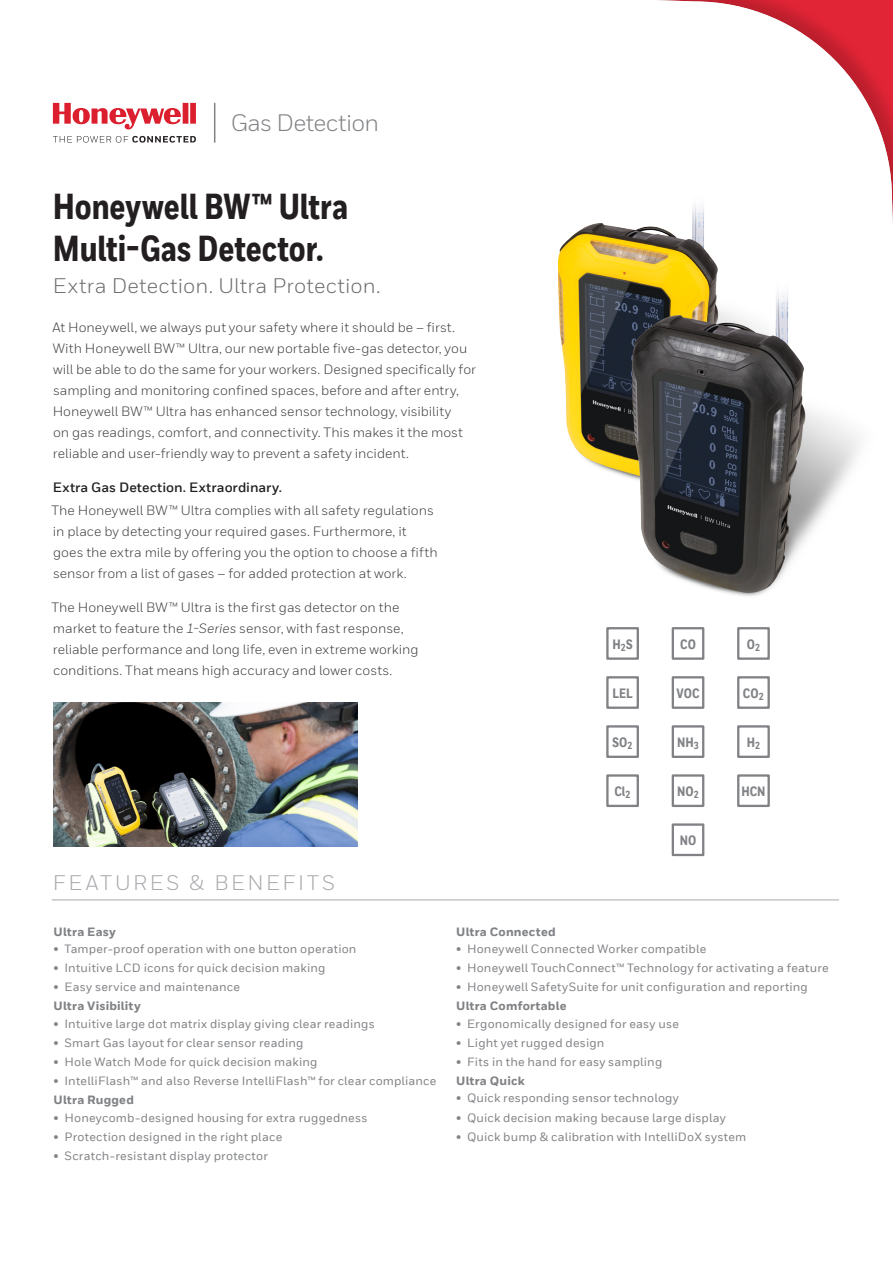
<style>
.page{position:relative;width:893px;height:1263px;background:#fff}
.page>*{position:absolute;margin:0;border:0;box-sizing:border-box;transform-origin:0 0}
.Datasheet__Title_1{font:800 36px/42px "Honeywell Cond TT";letter-spacing:-.005em;color:#231f20}
.t1{font:23.7px "Honeywell Sans TT";letter-spacing:-.025em;color:#808285}
.Datasheet__Title_2_1{font:21px "Honeywell Sans TT";letter-spacing:.015em;color:#6c6d70}
.Datasheet__Sidebar_H{font:21px "Honeywell Sans TT";letter-spacing:.135em;color:#a8a9ad}
.Body__9_14_pt{font:13.5px/21px "Honeywell Sans TT";color:#3e3e3f}
.Gas_List_Icons{font:800 13.5px "Honeywell Cond TT";letter-spacing:.005em;color:#808285}
.Body__Heading__9_14{font:700 13.5px "Honeywell Sans TT";letter-spacing:.005em;color:#231f20}
.t2{font:500 12px "Honeywell Sans TT";letter-spacing:.015em;color:#808285}
.Datasheet__Sidebar_B{font:800 12px "Honeywell Sans TT";letter-spacing:.015em;color:#808285}
.s1{font-style:italic}
</style>
<div class="page">
<svg style="left:53px;top:103px;width:143px;height:27px"></svg>
<svg style="left:53px;top:136px;width:143px;height:7px"></svg>
<hr style="left:214px;top:103px;width:1px;height:40px;background:#808285">
<img style="left:557px;top:160px;width:336px;height:474px">
<div style="left:672px;top:823px;width:32px;height:33px;border:2px solid #808285"></div>
<div style="left:606px;top:725px;width:33px;height:33px;border:2px solid #808285"></div>
<div style="left:737px;top:725px;width:33px;height:33px;border:2px solid #808285"></div>
<div style="left:672px;top:725px;width:32px;height:33px;border:2px solid #808285"></div>
<div style="left:606px;top:774px;width:33px;height:33px;border:2px solid #808285"></div>
<div style="left:737px;top:774px;width:33px;height:33px;border:2px solid #808285"></div>
<div style="left:672px;top:774px;width:32px;height:33px;border:2px solid #808285"></div>
<div style="left:606px;top:627px;width:33px;height:33px;border:2px solid #808285"></div>
<div style="left:737px;top:627px;width:33px;height:33px;border:2px solid #808285"></div>
<div style="left:672px;top:627px;width:32px;height:33px;border:2px solid #808285"></div>
<div style="left:606px;top:676px;width:33px;height:33px;border:2px solid #808285"></div>
<div style="left:737px;top:676px;width:33px;height:33px;border:2px solid #808285"></div>
<div style="left:672px;top:676px;width:32px;height:33px;border:2px solid #808285"></div>
<img style="left:53px;top:702px;width:304px;height:144px">
<hr style="left:52px;top:899px;width:787px;height:1px;background:#a8a9ad">
<h2 class="t1" style="left:231px;top:109px;width:150px">Gas Detection</h2>
<p class="Datasheet__Title_1" style="left:53px;top:187px;width:297px">Honeywell BW™ Ultra<br>Multi-Gas Detector.</p>
<p class="Datasheet__Title_2_1" style="left:53px;top:274px;width:329px">Extra Detection. Ultra Protection.</p>
<p class="Body__9_14_pt" style="left:52px;top:316px;width:425px">At Honeywell, we always put your safety where it should be – first.<br>With Honeywell BW™ Ultra, our new portable five-gas detector, you will be able to do the same for your workers. Designed specifically for sampling and monitoring confined spaces, before and after entry, Honeywell BW™ Ultra has enhanced sensor technology, visibility<br>on gas readings, comfort, and connectivity. This makes it the most reliable and user-friendly way to prevent a safety incident.</p>
<p class="Body__Heading__9_14" style="left:53px;top:479px;width:231px">Extra Gas Detection. Extraordinary.</p>
<p class="Body__9_14_pt" style="left:51px;top:499px;width:388px">The Honeywell BW™ Ultra complies with all safety regulations in place by detecting your required gases. Furthermore, it goes the extra mile by offering you the option to choose a fifth sensor from a list of gases – for added protection at work.</p>
<p class="Body__9_14_pt" style="left:51px;top:597px;width:369px">The Honeywell BW™ Ultra is the first gas detector on the market to feature the <span class="s1">1‑Series</span> sensor, with fast response, reliable performance and long life, even in extreme working conditions. That means high accuracy and lower costs.</p>
<p class="Gas_List_Icons" style="left:612px;top:636px;width:22px">H<sub>2</sub>S</p>
<p class="Gas_List_Icons" style="left:680px;top:636px;width:17px">CO</p>
<p class="Gas_List_Icons" style="left:747px;top:636px;width:15px">O<sub>2</sub></p>
<p class="Gas_List_Icons" style="left:612px;top:685px;width:22px">LEL</p>
<p class="Gas_List_Icons" style="left:677px;top:685px;width:24px">VOC</p>
<p class="Gas_List_Icons" style="left:743px;top:685px;width:23px">CO<sub>2</sub></p>
<p class="Gas_List_Icons" style="left:612px;top:734px;width:22px">SO<sub>2</sub></p>
<p class="Gas_List_Icons" style="left:677px;top:734px;width:23px">NH<sub>3</sub></p>
<p class="Gas_List_Icons" style="left:747px;top:734px;width:15px">H<sub>2</sub></p>
<p class="Gas_List_Icons" style="left:614px;top:783px;width:18px">Cl<sub>2</sub></p>
<p class="Gas_List_Icons" style="left:677px;top:783px;width:23px">NO<sub>2</sub></p>
<p class="Gas_List_Icons" style="left:741px;top:783px;width:26px">HCN</p>
<p class="Gas_List_Icons" style="left:680px;top:832px;width:18px">NO</p>
<p class="Datasheet__Sidebar_H" style="left:53px;top:870px;width:284px">FEATURES &amp; BENEFITS</p>
<p class="Datasheet__Sidebar_B" style="left:54px;top:924px;width:64px">Ultra Easy</p>
<p class="t2" style="left:54px;top:941px;width:304px">• Tamper-proof operation with one button operation</p>
<p class="t2" style="left:54px;top:961px;width:273px">• Intuitive LCD icons for quick decision making</p>
<p class="t2" style="left:54px;top:980px;width:188px">• Easy service and maintenance</p>
<p class="Datasheet__Sidebar_B" style="left:54px;top:999px;width:89px">Ultra Visibility</p>
<p class="t2" style="left:54px;top:1016px;width:323px">• Intuitive large dot matrix display giving clear readings</p>
<p class="t2" style="left:54px;top:1035px;width:251px">• Smart Gas layout for clear sensor reading</p>
<p class="t2" style="left:54px;top:1054px;width:265px">• Hole Watch Mode for quick decision making</p>
<p class="t2" style="left:54px;top:1074px;width:384px">• IntelliFlash™ and also Reverse IntelliFlash™ for clear compliance</p>
<p class="Datasheet__Sidebar_B" style="left:54px;top:1093px;width:82px">Ultra Rugged</p>
<p class="t2" style="left:54px;top:1110px;width:315px">• Honeycomb-designed housing for extra ruggedness</p>
<p class="t2" style="left:54px;top:1129px;width:230px">• Protection designed in the right place</p>
<p class="t2" style="left:54px;top:1148px;width:216px">• Scratch-resistant display protector</p>
<p class="Datasheet__Sidebar_B" style="left:456px;top:924px;width:101px">Ultra Connected</p>
<p class="t2" style="left:456px;top:941px;width:252px">• Honeywell Connected Worker compatible</p>
<p class="t2" style="left:456px;top:961px;width:374px">• Honeywell TouchConnect™ Technology for activating a feature</p>
<p class="t2" style="left:456px;top:980px;width:353px">• Honeywell SafetySuite for unit configuration and reporting</p>
<p class="Datasheet__Sidebar_B" style="left:456px;top:999px;width:112px">Ultra Comfortable</p>
<p class="t2" style="left:456px;top:1016px;width:224px">• Ergonomically designed for easy use</p>
<p class="t2" style="left:456px;top:1035px;width:150px">• Light yet rugged design</p>
<p class="t2" style="left:456px;top:1054px;width:208px">• Fits in the hand for easy sampling</p>
<p class="Datasheet__Sidebar_B" style="left:456px;top:1073px;width:70px">Ultra Quick</p>
<p class="t2" style="left:456px;top:1091px;width:224px">• Quick responding sensor technology</p>
<p class="t2" style="left:456px;top:1110px;width:271px">• Quick decision making because large display</p>
<p class="t2" style="left:456px;top:1129px;width:292px">• Quick bump &amp; calibration with IntelliDoX system</p>
</div>
